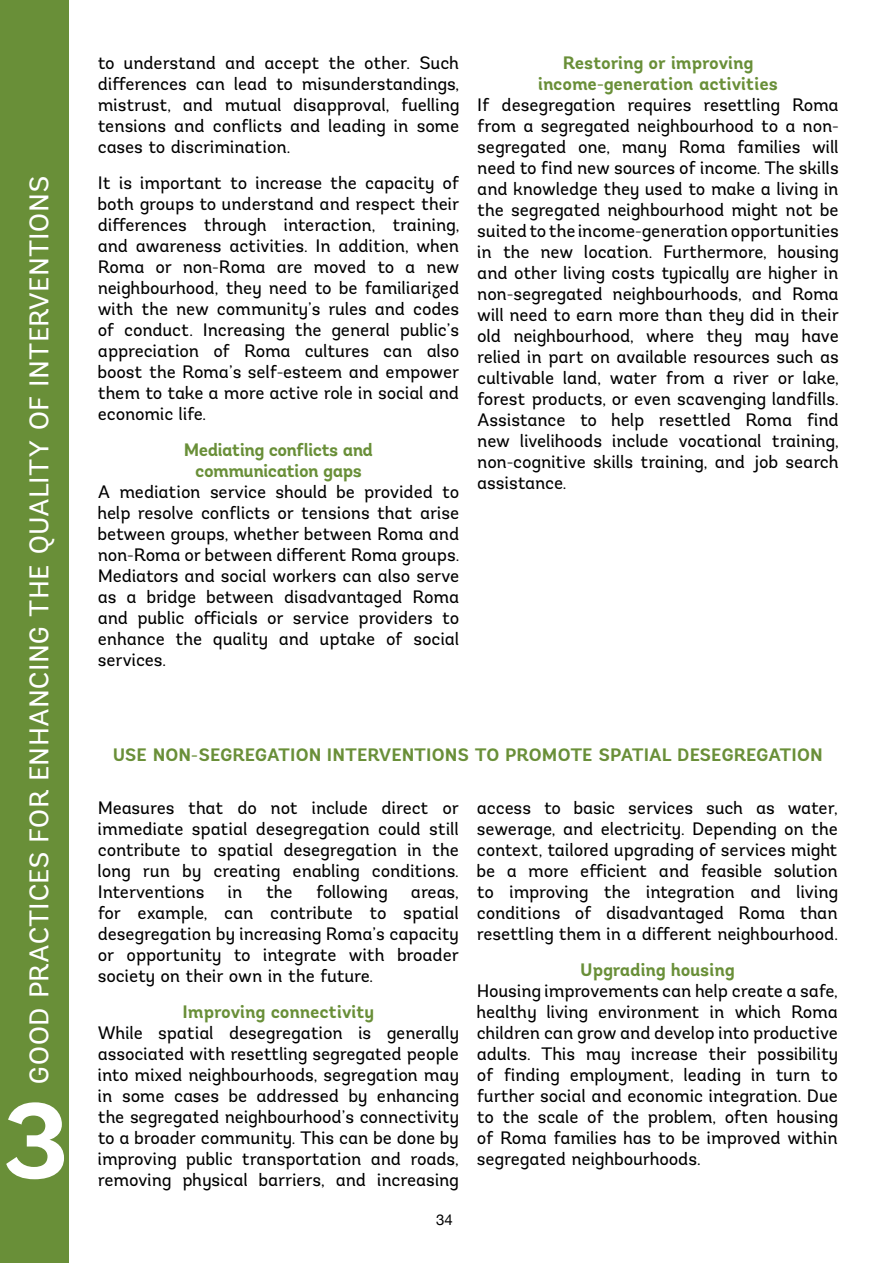
<style>
.page{position:relative;width:893px;height:1263px;background:#fff}
.page>*{position:absolute;margin:0;border:0;box-sizing:border-box;transform-origin:0 0}
.t1{font:700 108px "Andes";color:#fff}
.t2{font:27px "Andes";letter-spacing:-.005em;color:#fff}
.t3{font:18px/21px "Andes";letter-spacing:-.005em;color:#000;text-align:justify}
.t4{font:700 18px/21px "Andes";letter-spacing:-.02em;color:#698f38;text-align:center}
.t5{font:15px "Helvetica Neue";color:#000}
</style>
<div class="page">
<div style="left:0;top:0;width:68px;height:1263px;background:#698f38"></div>
<h2 class="t2" style="left:23px;top:1085px;width:910px;rotate:-90deg">GOO D PRACTICES FO R ENHAN CIN G TH E QUALITY O F INTERVENTIONS</h2>
<h1 class="t1" style="left:1px;top:1072px;width:70px">3</h1>
<p class="t3" style="left:98px;top:52px;width:363px">to understand and accept the other. Such differences can lead to misunderstandings, mistrust, and mutual disapproval, fuelling tensions and conflicts and leading in some cases to discrimination.</p>
<p class="t3" style="left:98px;top:172px;width:363px">It is important to increase the capacity of both groups to understand and respect their differences through interaction, training, and awareness activities. In addition, when Roma or non-Roma are moved to a new neighbourhood, they need to be familiarized with the new community’s rules and codes of conduct. Increasing the general public’s appreciation of Roma cultures can also boost the Roma’s self-esteem and empower them to take a more active role in social and economic life.</p>
<p class="t4" style="left:184px;top:440px;width:191px">Mediating conflicts and communication gaps</p>
<p class="t3" style="left:98px;top:481px;width:363px">A mediation service should be provided to help resolve conflicts or tensions that arise between groups, whether between Roma and non-Roma or between different Roma groups.<br>Mediators and social workers can also serve as a bridge between disadvantaged Roma and public officials or service providers to enhance the quality and uptake of social services.</p>
<p class="t4" style="left:538px;top:53px;width:241px">Restoring or improving income-generation activities</p>
<p class="t3" style="left:477px;top:94px;width:363px">If desegregation requires resettling Roma from a segregated neighbourhood to a non&shy;segregated one, many Roma families will need to find new sources of income. The skills and knowledge they used to make a living in the segregated neighbourhood might not be suited to the income-generation opportunities in the new location. Furthermore, housing and other living costs typically are higher in non-segregated neighbourhoods, and Roma will need to earn more than they did in their old neighbourhood, where they may have relied in part on available resources such as cultivable land, water from a river or lake, forest products, or even scavenging landfills.<br>Assistance to help resettled Roma find new livelihoods include vocational training, non-cognitive skills training, and job search assistance.</p>
<p class="t4" style="left:113px;top:745px;width:12px">USE</p>
<p class="t4" style="left:153px;top:745px;width:13px">NON</p>
<p class="t4" style="left:191px;top:745px;width:253px">-SEGREGATION INTERVENTIONS</p>
<p class="t4" style="left:475px;top:745px;width:214px">TO PROMOTE SPATIAL DESE</p>
<p class="t4" style="left:721px;top:745px;width:89px">GREGATION</p>
<p class="t3" style="left:98px;top:797px;width:363px">Measures that do not include direct or immediate spatial desegregation could still contribute to spatial desegregation in the long run by creating enabling conditions.<br>Interventions</p>
<p class="t3" style="left:477px;top:797px;width:363px">access to basic services such as water, sewerage, and electricity. Depending on the context, tailored upgrading of services might be a more efficient and feasible solution to improving the integration and living conditions of disadvantaged Roma than resettling them in a different neighbourhood.</p>
<p class="t4" style="left:580px;top:959px;width:156px">Upgrading housing</p>
<p class="t3" style="left:477px;top:980px;width:363px">H ousing improvements can help create a safe, healthy living environment in which Roma children can grow and develop into productive adults. This may increase their possibility of finding employment, leading in turn to further social and economic integration. Due to the scale of the problem, often housing of Roma families has to be improved within segregated neighbourhoods.</p>
<p class="t3" style="left:228px;top:881px;width:16px">in</p>
<p class="t3" style="left:266px;top:881px;width:28px">the</p>
<p class="t3" style="left:316px;top:881px;width:73px">following</p>
<p class="t3" style="left:98px;top:881px;width:363px;text-indent:313px">areas, for example, can contribute to spatial desegregation by increasing Roma’s capacity or opportunity to integrate with broader society on their own in the future.</p>
<p class="t4" style="left:183px;top:1001px;width:193px">Improving connectivity</p>
<p class="t3" style="left:98px;top:1022px;width:363px">While spatial desegregation is generally associated with resettling segregated people into mixed neighbourhoods, segregation may in some cases be addressed by enhancing the segregated neighbourhood’s connectivity to a broader community. This can be done by improving public transportation and roads, removing physical barriers, and increasing</p>
<p class="t5" style="left:436px;top:1208px;width:18px">34</p>
</div>
